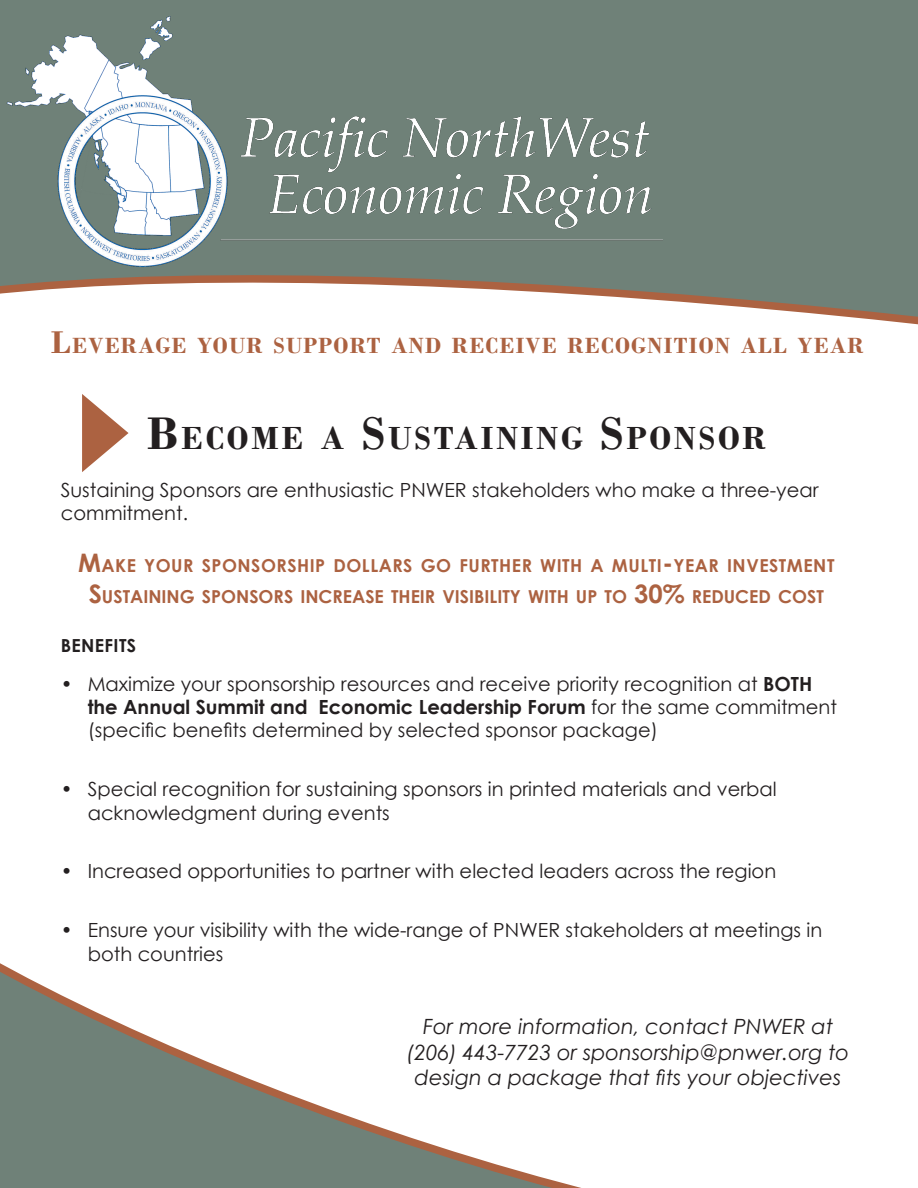
<style>
.page{position:relative;width:918px;height:1188px;background:#fff}
.page>*{position:absolute;margin:0;border:0;box-sizing:border-box;transform-origin:0 0}
.t1{font:700 33.6px "Bodoni";letter-spacing:.085em;color:#231f20}
.t2{font:700 23.1px "Bodoni";letter-spacing:.055em;color:#ac6241}
.t3{font:italic 21px/25.2px "Century Gothic";color:#231f20;text-align:center}
.t4{font:19.5px/23.4px "Century Gothic";color:#231f20}
.t5{font:700 18px "Century Gothic";letter-spacing:.02em;color:#231f20}
.t6{font:700 17.85px/30.6px "Century Gothic";color:#ac6241;text-align:center}
.s1{font-size:33px}
.s2{font-size:48px}
.s3{font-size:25.5px}
.s4{font-weight:700}
</style>
<div class="page">
<svg style="left:0;top:0;width:918px;height:325px"></svg>
<svg style="left:0;top:963px;width:581px;height:225px"></svg>
<img style="left:6px;top:16px;width:657px;height:268px">
<svg style="left:82px;top:394px;width:47px;height:78px"></svg>
<p class="t2" style="left:51px;top:332px;width:814px"><span class="s1">L</span>EVERAGE YOUR SUPPORT AND RECEIVE RECOGNITION ALL YEAR</p>
<p class="t1" style="left:147px;top:418px;width:620px"><span class="s2">B</span>ECOME A <span class="s2">S</span>USTAINING <span class="s2">S</span>PONSOR</p>
<p class="t4" style="left:61px;top:478px;width:759px">Sustaining Sponsors are enthusiastic PNWER stakeholders who make a three-year commitment.</p>
<p class="t6" style="left:78px;top:550px;width:758px"><span class="s3">M</span>AKE YOUR SPONSORSHIP DOLLARS GO FURTHER WITH A MULTI<span class="s3">-</span>YEAR INVESTMENT<br><span class="s3">S</span>USTAINING SPONSORS INCREASE THEIR VISIBILITY WITH UP TO <span class="s3">30%</span> REDUCED COST</p>
<p class="t5" style="left:61px;top:631px;width:77px">BENEFITS</p>
<p class="t4" style="left:88px;top:671px;width:751px;text-indent:-27px">• Maximize your sponsorship resources and receive priority recognition at <span class="s4">BOTH the Annual Summit and Economic Leadership Forum</span> for the same commitment (specific benefits determined by selected sponsor package)</p>
<p class="t4" style="left:88px;top:777px;width:691px;text-indent:-27px">• Special recognition for sustaining sponsors in printed materials and verbal acknowledgment during events</p>
<p class="t4" style="left:61px;top:859px;width:717px">• Increased opportunities to partner with elected leaders across the region</p>
<p class="t4" style="left:88px;top:918px;width:736px;text-indent:-27px">• Ensure your visibility with the wide-range of PNWER stakeholders at meetings in both countries</p>
<p class="t3" style="left:407px;top:1014px;width:444px">For more information, contact PNWER at (206) 443-7723 or sponsorship@pnwer.org to design a package that fits your objectives</p>
</div>
